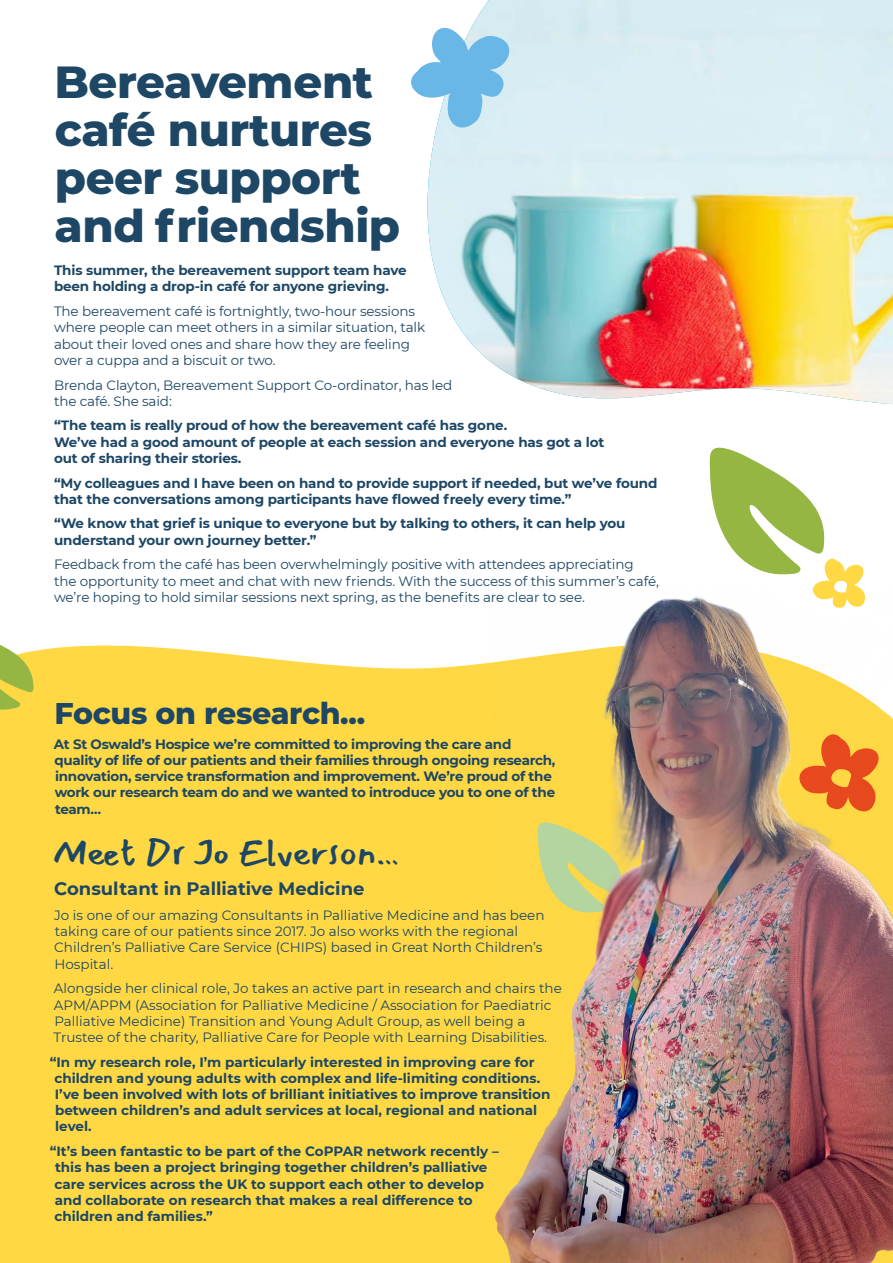
<style>
.page{position:relative;width:893px;height:1263px;background:#fff}
.page>*{position:absolute;margin:0;border:0;box-sizing:border-box;transform-origin:0 0}
.t1{font:800 45px/48px "Montserrat";letter-spacing:-.01em;color:#1d4765}
.t2{font:36px "Mansalva";color:#1d4765}
.t3{font:800 30px "Montserrat";letter-spacing:-.01em;color:#1d4765}
.t4{font:700 18px "Montserrat";color:#1d4765}
.t5{font:700 13.5px/16.2px "Montserrat";letter-spacing:-.01em;color:#1d4765}
.t6{font:13.5px/16.2px "Montserrat";letter-spacing:-.01em;color:#1d4765}
</style>
<div class="page">
<div style="left:0;top:645px;width:440px;height:618px;background:#ffd844"></div>
<img style="left:427px;top:0;width:466px;height:405px">
<svg style="left:0;top:645px;width:34px;height:65px;background:#c2c854"></svg>
<svg style="left:411px;top:27px;width:101px;height:108px"></svg>
<svg style="left:709px;top:447px;width:114px;height:80px"></svg>
<img style="left:440px;top:527px;width:453px;height:736px">
<h1 class="t1" style="left:54px;top:55px;width:347px">Bereavement café nurtures peer support and friendship</h1>
<p class="t5" style="left:54px;top:262px;width:354px">This summer, the bereavement support team have been holding a drop-in café for anyone grieving.</p>
<p class="t6" style="left:54px;top:303px;width:373px">The bereavement café is fortnightly, two-hour sessions where people can meet others in a similar situation, talk about their loved ones and share how they are feeling over a cuppa and a biscuit or two.</p>
<p class="t6" style="left:54px;top:376px;width:400px">Brenda Clayton, Bereavement Support Co-ordinator, has led the café. She said:</p>
<p class="t5" style="left:54px;top:417px;width:552px">“The team is really proud of how the bereavement café has gone.<br>We’ve had a good amount of people at each session and everyone has got a lot out of sharing their stories.</p>
<p class="t5" style="left:54px;top:474px;width:605px">“My colleagues and I have been on hand to provide support if needed, but we’ve found that the conversations among participants have flowed freely every time.”</p>
<p class="t5" style="left:54px;top:515px;width:573px">“We know that grief is unique to everyone but by talking to others, it can help you understand your own journey better.”</p>
<p class="t6" style="left:54px;top:556px;width:606px">Feedback from the café has been overwhelmingly positive with attendees appreciating the opportunity to meet and chat with new friends. With the success of this summer’s café, we’re hoping to hold similar sessions next spring, as the benefits are clear to see.</p>
<h3 class="t3" style="left:55px;top:691px;width:312px">Focus on research...</h3>
<p class="t5" style="left:54px;top:735px;width:503px">At St Oswald’s Hospice we’re committed to improving the care and quality of life of our patients and their families through ongoing research, innovation, service transformation and improvement. We’re proud of the work our research team do and we wanted to introduce you to one of the team…</p>
<h2 class="t2" style="left:54px;top:825px;width:347px">Meet Dr Jo Elverson…</h2>
<h3 class="t4" style="left:54px;top:876px;width:312px">Consultant in Palliative Medicine</h3>
<p class="t6" style="left:54px;top:907px;width:492px">Jo is one of our amazing Consultants in Palliative Medicine and has been taking care of our patients since 2017. Jo also works with the regional Children’s Palliative Care Service (CHIPS) based in Great North Children’s Hospital.</p>
<p class="t6" style="left:54px;top:980px;width:510px">Alongside her clinical role, Jo takes an active part in research and chairs the APM/APPM (Association for Palliative Medicine / Association for Paediatric Palliative Medicine) Transition and Young Adult Group, as well being a Trustee of the charity, Palliative Care for People with Learning Disabilities.</p>
<p class="t5" style="left:55px;top:1053px;width:497px;text-indent:-5px">“In my research role, I’m particularly interested in improving care for children and young adults with complex and life-limiting conditions.<br>I’ve been involved with lots of brilliant initiatives to improve transition between children’s and adult services at local, regional and national level.</p>
<p class="t5" style="left:55px;top:1142px;width:446px;text-indent:-5px">“It’s been fantastic to be part of the CoPPAR network recently – this has been a project bringing together children’s palliative care services across the UK to support each other to develop and collaborate on research that makes a real difference to children and families.”</p>
</div>
